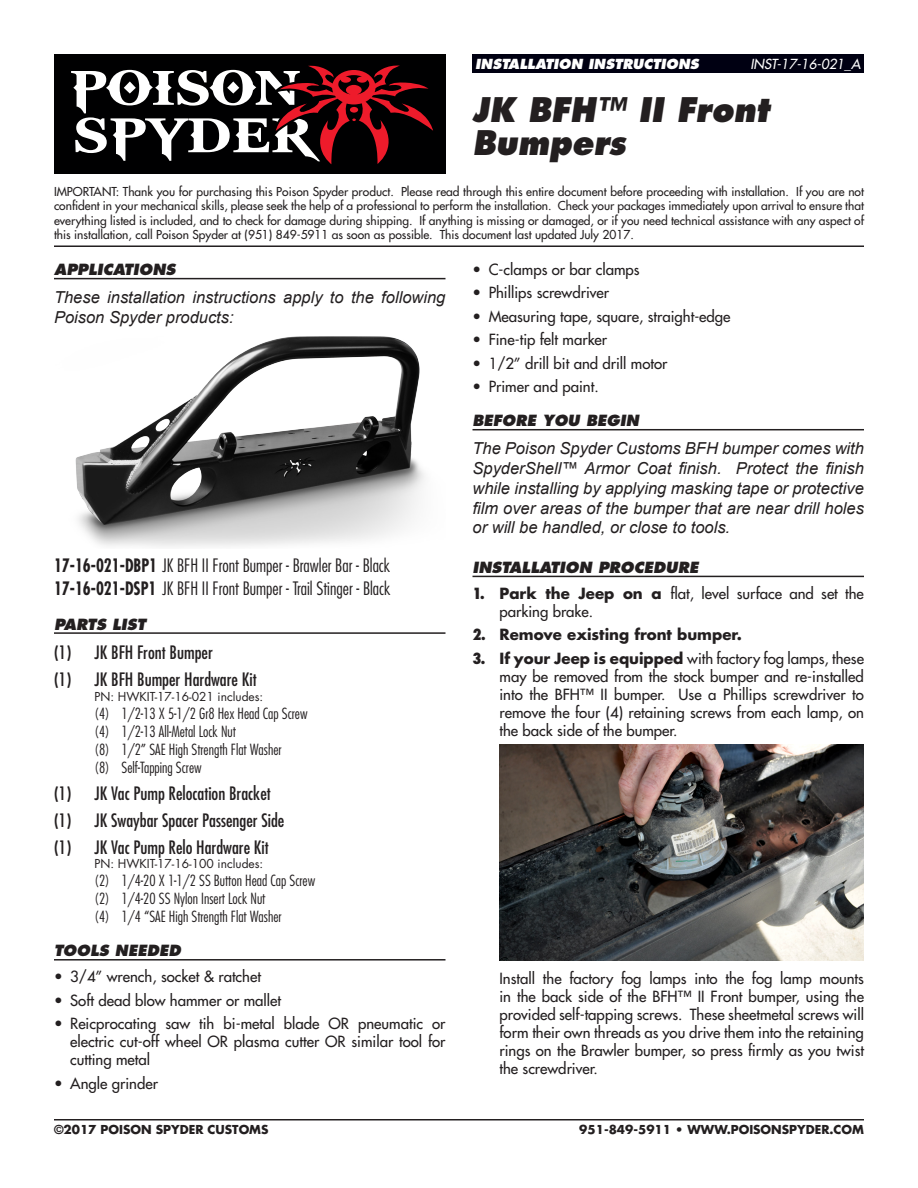
<style>
.page{position:relative;width:918px;height:1188px;background:#fff}
.page>*{position:absolute;margin:0;border:0;box-sizing:border-box;transform-origin:0 0}
.t1{font:italic 800 33px/33px "Futura";color:#231f20;scale:.95 1}
.Part_List{font:condensed 18px "Futura";color:#231f20}
.Part_Number___Name{font:300 condensed 18px "Futura";color:#231f20}
.Notes{font:italic 16.5px/19.8px "Arial";color:#231f20}
.Instruction_Step_Con{font:15px/18px "Futura";color:#231f20;text-align:justify}
.Part_List_Indented{font:300 condensed 15px "Futura";color:#231f20}
.Section_Head{font:italic 800 15px "Futura";color:#231f20}
.t2{font:700 15px "Futura";color:#231f20}
.t3{font:italic 800 13.5px "Futura";color:#fff}
.t4{font:italic 13.5px "Futura";color:#fff}
.Important{font:12px/14.4px "Futura";color:#231f20;text-align:justify}
.t5{font:700 12px "Futura";color:#231f20}
.Part_List_Part_Numbe{font:12px "Futura";color:#231f20}
.s1{font-weight:800;font-stretch:condensed}
.s2{font-weight:700}
</style>
<div class="page">
<hr style="left:54px;top:1119px;width:810px;height:1px;background:#231f20">
<div style="left:54px;top:54px;width:392px;height:120px;background:#000001"></div>
<svg style="left:71px;top:65px;width:362px;height:99px"></svg>
<div style="left:472px;top:54px;width:392px;height:18px;background:#000012"></div>
<hr style="left:54px;top:245px;width:810px;height:2px;background:#231f20">
<hr style="left:54px;top:278px;width:392px;height:1px;background:#231f20">
<hr style="left:54px;top:632px;width:392px;height:2px;background:#231f20">
<hr style="left:54px;top:959px;width:392px;height:2px;background:#231f20">
<img style="left:75px;top:337px;width:350px;height:210px">
<hr style="left:472px;top:429px;width:392px;height:1px;background:#231f20">
<hr style="left:472px;top:576px;width:392px;height:1px;background:#231f20">
<img style="left:500px;top:744px;width:364px;height:216px">
<p class="t3" style="left:475px;top:55px;width:225px">INSTALLATION INSTRUCTIONS</p>
<p class="t4" style="left:750px;top:55px;width:112px">INST-17-16-021_A</p>
<h1 class="t1" style="left:472px;top:93px;width:314px">JK BFH™ II Front<br>Bumpers</h1>
<p class="Important" style="left:54px;top:184px;width:812px">IMPORTANT: Thank you for purchasing this Poison Spyder product. Please read through this entire document before proceeding with installation. If you are not confident in your mechanical skills, please seek the help of a professional to perform the installation. Check your packages immediately upon arrival to ensure that everything listed is included, and to check for damage during shipping. If anything is missing or damaged, or if you need technical assistance with any aspect of this installation, call Poison Spyder at (951) 849-5911 as soon as possible. This document last updated July 2017.</p>
<p class="Section_Head" style="left:54px;top:260px;width:123px">APPLICATIONS</p>
<p class="Notes" style="left:54px;top:288px;width:393px">These installation instructions apply to the following<br>Poison Spyder products:</p>
<p class="Instruction_Step_Con" style="left:472px;top:261px;width:169px">• C-clamps or bar clamps</p>
<p class="Instruction_Step_Con" style="left:472px;top:284px;width:138px">• Phillips screwdriver</p>
<p class="Instruction_Step_Con" style="left:472px;top:307px;width:260px">• Measuring tape, square, straight-edge</p>
<p class="Instruction_Step_Con" style="left:472px;top:331px;width:136px">• Fine-tip felt marker</p>
<p class="Instruction_Step_Con" style="left:472px;top:354px;width:197px">• 1/2” drill bit and drill motor</p>
<p class="Instruction_Step_Con" style="left:472px;top:378px;width:128px">• Primer and paint.</p>
<p class="Section_Head" style="left:472px;top:411px;width:168px">BEFORE YOU BEGIN</p>
<p class="Notes" style="left:472px;top:439px;width:393px;text-align:justify">The Poison Spyder Customs BFH bumper comes with SpyderShell™ Armor Coat finish. Protect the finish while installing by applying masking tape or protective film over areas of the bumper that are near drill holes or will be handled, or close to tools.</p>
<p class="Section_Head" style="left:472px;top:558px;width:227px">INSTALLATION PROCEDURE</p>
<p class="Instruction_Step_Con" style="left:500px;top:585px;width:366px;text-indent:-27px"><span class="s1">1.</span> <span class="s2">Park the Jeep on a</span> flat, level surface and set the parking brake.</p>
<p class="t2" style="left:472px;top:625px;width:271px"><span class="s1">2.</span> Remove existing front bumper.</p>
<p class="Instruction_Step_Con" style="left:500px;top:649px;width:366px;text-indent:-27px"><span class="s1">3.</span> <span class="s2">If your Jeep is equipped</span> with factory fog lamps, these may be removed from the stock bumper and re-installed into the BFH™ II bumper. Use a Phillips screwdriver to remove the four (4) retaining screws from each lamp, on the back side of the bumper.</p>
<p class="Part_Number___Name" style="left:54px;top:555px;width:338px"><span class="s2">17-16-021-DBP1</span> JK BFH II Front Bumper - Brawler Bar - Black</p>
<p class="Part_Number___Name" style="left:54px;top:578px;width:338px"><span class="s2">17-16-021-DSP1</span> JK BFH II Front Bumper - Trail Stinger - Black</p>
<p class="Section_Head" style="left:54px;top:615px;width:93px">PARTS LIST</p>
<p class="Part_List" style="left:54px;top:642px;width:160px">(1) JK BFH Front Bumper</p>
<p class="Part_List" style="left:54px;top:669px;width:204px">(1) JK BFH Bumper Hardware Kit</p>
<p class="Part_List_Part_Numbe" style="left:94px;top:689px;width:170px">PN: HWKIT-17-16-021 includes:</p>
<p class="Part_List_Indented" style="left:94px;top:704px;width:215px">(4) 1/2-13 X 5-1/2 Gr8 Hex Head Cap Screw</p>
<p class="Part_List_Indented" style="left:94px;top:722px;width:143px">(4) 1/2-13 All-Metal Lock Nut</p>
<p class="Part_List_Indented" style="left:94px;top:740px;width:189px">(8) 1/2” SAE High Strength Flat Washer</p>
<p class="Part_List_Indented" style="left:94px;top:758px;width:109px">(8) Self-Tapping Screw</p>
<p class="Part_List" style="left:54px;top:782px;width:218px">(1) JK Vac Pump Relocation Bracket</p>
<p class="Part_List" style="left:54px;top:809px;width:232px">(1) JK Swaybar Spacer Passenger Side</p>
<p class="Part_List" style="left:54px;top:836px;width:216px">(1) JK Vac Pump Relo Hardware Kit</p>
<p class="Part_List_Part_Numbe" style="left:94px;top:856px;width:170px">PN: HWKIT-17-16-100 includes:</p>
<p class="Part_List_Indented" style="left:94px;top:872px;width:222px">(2) 1/4-20 X 1-1/2 SS Button Head Cap Screw</p>
<p class="Part_List_Indented" style="left:94px;top:890px;width:172px">(2) 1/4-20 SS Nylon Insert Lock Nut</p>
<p class="Part_List_Indented" style="left:94px;top:908px;width:189px">(4) 1/4 “SAE High Strength Flat Washer</p>
<p class="Section_Head" style="left:54px;top:941px;width:128px">TOOLS NEEDED</p>
<p class="Instruction_Step_Con" style="left:54px;top:968px;width:209px">• 3/4” wrench, socket &amp; ratchet</p>
<p class="Instruction_Step_Con" style="left:54px;top:991px;width:229px">• Soft dead blow hammer or mallet</p>
<p class="Instruction_Step_Con" style="left:70px;top:1015px;width:377px;text-indent:-16px">• Reicprocating saw tih bi-metal blade OR pneumatic or electric cut-off wheel OR plasma cutter OR similar tool for cutting metal</p>
<p class="Instruction_Step_Con" style="left:54px;top:1074px;width:106px">• Angle grinder</p>
<p class="Instruction_Step_Con" style="left:500px;top:969px;width:366px">Install the factory fog lamps into the fog lamp mounts in the back side of the BFH™ II Front bumper, using the provided self-tapping screws. These sheetmetal screws will form their own threads as you drive them into the retaining rings on the Brawler bumper, so press firmly as you twist the screwdriver.</p>
<p class="t5" style="left:54px;top:1122px;width:216px">©2017 POISON SPYDER CUSTOMS</p>
<p class="t5" style="left:579px;top:1122px;width:286px">951-849-5911 • WWW.POISONSPYDER.COM</p>
</div>
